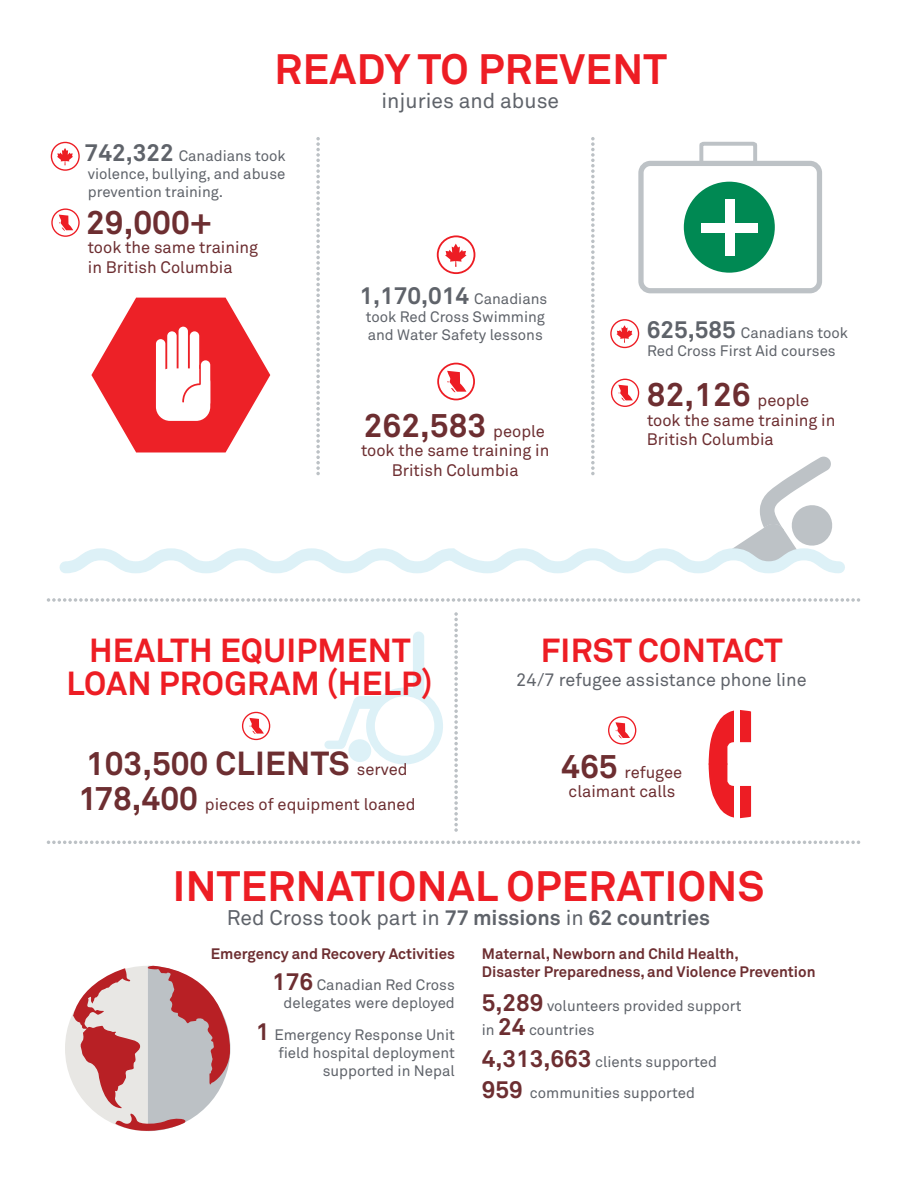
<style>
.page{position:relative;width:918px;height:1188px;background:#fff}
.page>*{position:absolute;margin:0;border:0;box-sizing:border-box;transform-origin:0 0}
.t1{font:700 42px "Akkurat Std";letter-spacing:.01em;color:#ed1d24}
.t2{font:700 33px "Akkurat Std";color:#6d2e31}
.t3{font:700 33px/33px "Akkurat Std";letter-spacing:.01em;color:#ed1d24;text-align:center}
.t4{font:700 24px "Akkurat Std";color:#5f636a}
.t5{font:700 21px "Akkurat Std";color:#5f636a}
.t6{font:21px "Akkurat Std";color:#5f636a}
.t7{font:18px "Akkurat Std";color:#5f636a}
.t8{font:16.5px/19.5px "Akkurat Std";color:#6d2e31}
.t9{font:15px/18px "Akkurat Std";color:#5f636a}
.t10{font:700 15px/31.5px "Akkurat Std";color:#6d2e31;text-align:right}
.s1{font-weight:700;font-size:24px}
.s2{font-weight:400;font-size:15px}
.s3{font-weight:400;font-size:16.5px}
.s4{font-weight:700;font-size:33px}
.s5{font-weight:400}
.s6{font-size:24px}
.s7{font-weight:400;color:#5f636a}
.s8{font-weight:700;font-size:24px;color:#6d2e31}
</style>
<div class="page">
<div style="left:413px;top:632px;width:11px;height:67px;background:#ddf1f7;border-radius:6px"></div>
<svg style="left:337px;top:688px;width:106px;height:76px"></svg>
<div style="left:324px;top:741px;width:21px;height:8px;background:#ddf1f7;border-radius:4px"></div>
<div style="left:51px;top:142px;width:28px;height:28px;background:#f1585d;border-radius:50%"></div>
<div style="left:51px;top:142px;width:29px;height:29px;border:1px solid #ed1d24;border-radius:50%"></div>
<svg style="left:47px;top:598px;width:813px;height:4px"></svg>
<svg style="left:47px;top:841px;width:813px;height:3px"></svg>
<svg style="left:65px;top:966px;width:165px;height:166px"></svg>
<svg style="left:454px;top:612px;width:4px;height:220px"></svg>
<div style="left:51px;top:208px;width:29px;height:29px;border:1px solid #ed1d24;border-radius:50%"></div>
<svg style="left:53px;top:137px;width:792px;height:437px"></svg>
<svg style="left:243px;top:712px;width:27px;height:27px"></svg>
<div style="left:242px;top:712px;width:28px;height:28px;border:1px solid #ed1d24;border-radius:50%"></div>
<svg style="left:249px;top:718px;width:15px;height:16px"></svg>
<svg style="left:609px;top:717px;width:27px;height:27px"></svg>
<div style="left:608px;top:716px;width:28px;height:29px;border:1px solid #ed1d24;border-radius:50%"></div>
<svg style="left:615px;top:722px;width:15px;height:16px"></svg>
<svg style="left:709px;top:710px;width:42px;height:109px"></svg>
<div style="left:735px;top:707px;width:5px;height:114px;background:#fff"></div>
<h1 class="t1" style="left:275px;top:43px;width:394px">READY TO PREVENT</h1>
<h3 class="t6" style="left:382px;top:89px;width:179px">injuries and abuse</h3>
<p class="t9" style="left:85px;top:146px;width:203px;text-align:justify"><span class="s1">742,322</span> Canadians took violence, bullying, and abuse prevention training.</p>
<h2 class="t2" style="left:86px;top:202px;width:128px">29,000+</h2>
<p class="t8" style="left:88px;top:238px;width:172px">took the same training in British Columbia</p>
<h3 class="t4" style="left:359px;top:281px;width:189px">1,170,014 <span class="s2">Canadians</span></h3>
<p class="t9" style="left:366px;top:308px;width:181px">took Red Cross Swimming and Water Safety lessons</p>
<p class="t9" style="left:647px;top:324px;width:203px"><span class="s1">625,585</span> Canadians took<br>Red Cross First Aid courses</p>
<h2 class="t2" style="left:364px;top:405px;width:183px">262,583 <span class="s3">people</span></h2>
<p class="t8" style="left:361px;top:441px;width:190px;text-align:center">took the same training in<br>British Columbia</p>
<h2 class="t2" style="left:647px;top:374px;width:164px">82,126 <span class="s3">people</span></h2>
<p class="t8" style="left:647px;top:410px;width:190px">took the same training in<br>British Columbia</p>
<h2 class="t3" style="left:66px;top:634px;width:368px">HEALTH EQUIPMENT<br>LOAN PROGRAM (HELP)</h2>
<h2 class="t2" style="left:86px;top:743px;width:323px">103,500 CLIENTS <span class="s3">served</span></h2>
<p class="t8" style="left:78px;top:794px;width:339px"><span class="s4">178,400</span> pieces of equipment loaned</p>
<h2 class="t3" style="left:541px;top:634px;width:243px">FIRST CONTACT</h2>
<p class="t7" style="left:516px;top:669px;width:292px">24/7 refugee assistance phone line</p>
<p class="t8" style="left:561px;top:762px;width:122px;text-align:center"><span class="s4">465</span> refugee claimant calls</p>
<h1 class="t1" style="left:173px;top:860px;width:593px">INTERNATIONAL OPERATIONS</h1>
<h3 class="t5" style="left:227px;top:904px;width:485px"><span class="s5">Red Cross took part in</span> 77 missions <span class="s5">in</span> 62 countries</h3>
<p class="t10" style="left:211px;top:937px;width:246px">Emergency and Recovery Activities<br><span class="s6">176</span> <span class="s7">Canadian Red Cross</span></p>
<p class="t9" style="left:256px;top:987px;width:201px;line-height:31.5px;text-align:right">delegates were deployed<br><span class="s8">1</span> Emergency Response Unit</p>
<p class="t9" style="left:278px;top:1044px;width:178px;text-align:right">field hospital deployment supported in Nepal</p>
<p class="t10" style="left:482px;top:944px;width:335px;line-height:18px;text-align:left">Maternal, Newborn and Child Health,<br>Disaster Preparedness, and Violence Prevention</p>
<p class="t9" style="left:482px;top:994px;width:261px;line-height:24px"><span class="s8">5,289</span> volunteers provided support in <span class="s8">24</span> countries</p>
<p class="t9" style="left:482px;top:1046px;width:237px;line-height:31.5px"><span class="s8">4,313,663</span> clients supported<br><span class="s8">959</span> communities supported</p>
</div>
